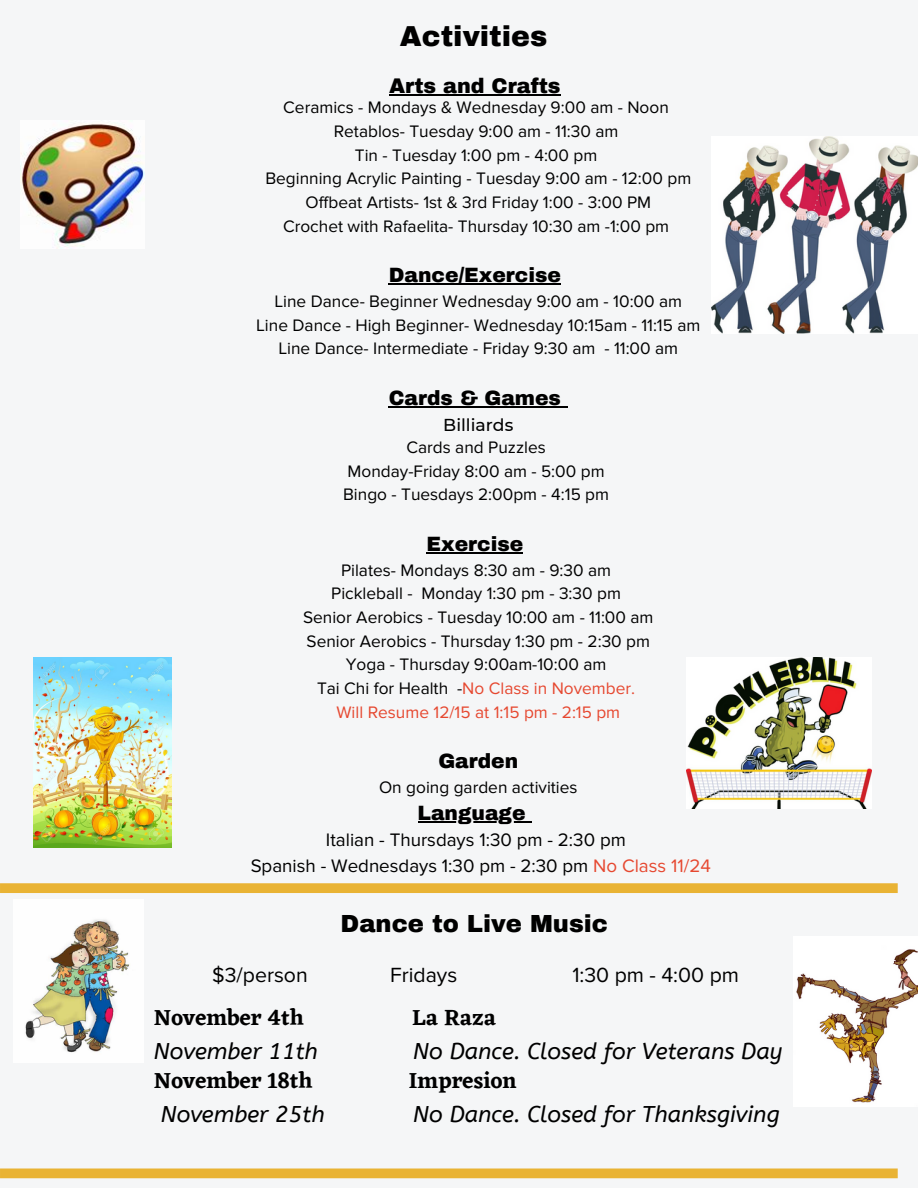
<style>
.page{position:relative;width:918px;height:1188px;background:#f5f6f7}
.page>*{position:absolute;margin:0;border:0;box-sizing:border-box;transform-origin:0 0}
.t1{font:900 28.2px "Archivo";color:#000}
.t2{font:900 24.15px "Archivo";color:#000}
.t3{font:italic 22.65px "A Bee Zee";color:#000}
.t4{font:600 22.65px "Eczar";color:#000}
.t5{font:21.3px "Proxima Nova";color:#000}
.t6{font:900 20.7px "Archivo";color:#000}
.t7{font:900 20.25px "Archivo";color:#000}
.t8{font:18.75px/25.8px "Proxima Nova";color:#000;text-align:center}
.t9{font:17.25px/23.7px "Proxima Nova";color:#000;text-align:center}
.t10{font:500 17.25px "Montserrat";color:#000}
.s1{color:#e64830}
</style>
<div class="page">
<div style="left:0;top:1169px;width:898px;height:9px;background:#e9b334"></div>
<hr style="left:389px;top:94px;width:172px;height:1px;background:#000">
<hr style="left:389px;top:283px;width:172px;height:1px;background:#000">
<hr style="left:389px;top:406px;width:172px;height:1px;background:#000">
<hr style="left:427px;top:552px;width:96px;height:1px;background:#000">
<hr style="left:418px;top:821px;width:108px;height:1px;background:#000">
<svg style="left:0;top:883px;width:898px;height:10px;background:#e9b439"></svg>
<img style="left:22px;top:124px;width:123px;height:122px">
<img style="left:687px;top:658px;width:184px;height:150px">
<img style="left:34px;top:658px;width:138px;height:190px">
<img style="left:25px;top:920px;width:105px;height:132px">
<img style="left:711px;top:137px;width:207px;height:197px">
<img style="left:796px;top:949px;width:122px;height:154px">
<h1 class="t1" style="left:400px;top:21px;width:149px">Activities</h1>
<p class="t6" style="left:389px;top:75px;width:173px">Arts and Crafts</p>
<p class="t9" style="left:265px;top:96px;width:427px">Ceramics - Mondays &amp; Wednesday 9:00 am - Noon Retablos- Tuesday 9:00 am - 11:30 am<br>Tin - Tuesday 1:00 pm - 4:00 pm<br>Beginning Acrylic Painting - Tuesday 9:00 am - 12:00 pm Offbeat Artists- 1st &amp; 3rd Friday 1:00 - 3:00 PM<br>Crochet with Rafaelita- Thursday 10:30 am -1:00 pm</p>
<p class="t7" style="left:389px;top:264px;width:174px">Dance/Exercise</p>
<p class="t9" style="left:256px;top:290px;width:446px">Line Dance- Beginner Wednesday 9:00 am - 10:00 am<br>Line Dance - High Beginner- Wednesday 10:15am - 11:15 am<br>Line Dance- Intermediate - Friday 9:30 am - 11:00 am</p>
<p class="t7" style="left:389px;top:387px;width:174px">Cards &amp; Games</p>
<p class="t10" style="left:443px;top:414px;width:72px">Billiards</p>
<p class="t9" style="left:343px;top:436px;width:267px">Cards and Puzzles<br>Monday-Friday 8:00 am - 5:00 pm<br>Bingo - Tuesdays 2:00pm - 4:15 pm</p>
<p class="t7" style="left:427px;top:533px;width:98px">Exercise</p>
<p class="t9" style="left:303px;top:559px;width:352px">Pilates- Mondays 8:30 am - 9:30 am<br>Pickleball - Monday 1:30 pm - 3:30 pm<br>Senior Aerobics - Tuesday 10:00 am - 11:00 am Senior Aerobics - Thursday 1:30 pm - 2:30 pm Yoga - Thursday 9:00am-10:00 am<br>Tai Chi for Health -<span class="s1">No Class in November.<br>Will Resume 12/15 at 1:15 pm - 2:15 pm</span></p>
<p class="t7" style="left:438px;top:750px;width:81px">Garden</p>
<p class="t9" style="left:379px;top:776px;width:200px">On going garden activities</p>
<p class="t7" style="left:418px;top:802px;width:109px">Language</p>
<p class="t8" style="left:251px;top:827px;width:462px">Italian - Thursdays 1:30 pm - 2:30 pm<br>Spanish - Wednesdays 1:30 pm - 2:30 pm <span class="s1">No Class 11/24</span></p>
<h2 class="t2" style="left:341px;top:911px;width:269px">Dance to Live Music</h2>
<p class="t5" style="left:212px;top:963px;width:97px">$3/person</p>
<p class="t5" style="left:390px;top:963px;width:69px">Fridays</p>
<p class="t5" style="left:572px;top:963px;width:168px">1:30 pm - 4:00 pm</p>
<h3 class="t4" style="left:154px;top:1004px;width:151px">November 4th</h3>
<h3 class="t4" style="left:412px;top:1004px;width:85px">La Raza</h3>
<h3 class="t3" style="left:154px;top:1038px;width:165px">November 11th</h3>
<h3 class="t3" style="left:413px;top:1038px;width:371px">No Dance. Closed for Veterans Day</h3>
<h3 class="t4" style="left:154px;top:1067px;width:160px">November 18th</h3>
<h3 class="t4" style="left:409px;top:1067px;width:109px">Impresion</h3>
<h3 class="t3" style="left:161px;top:1101px;width:165px">November 25th</h3>
<h3 class="t3" style="left:413px;top:1101px;width:368px">No Dance. Closed for Thanksgiving</h3>
</div>
